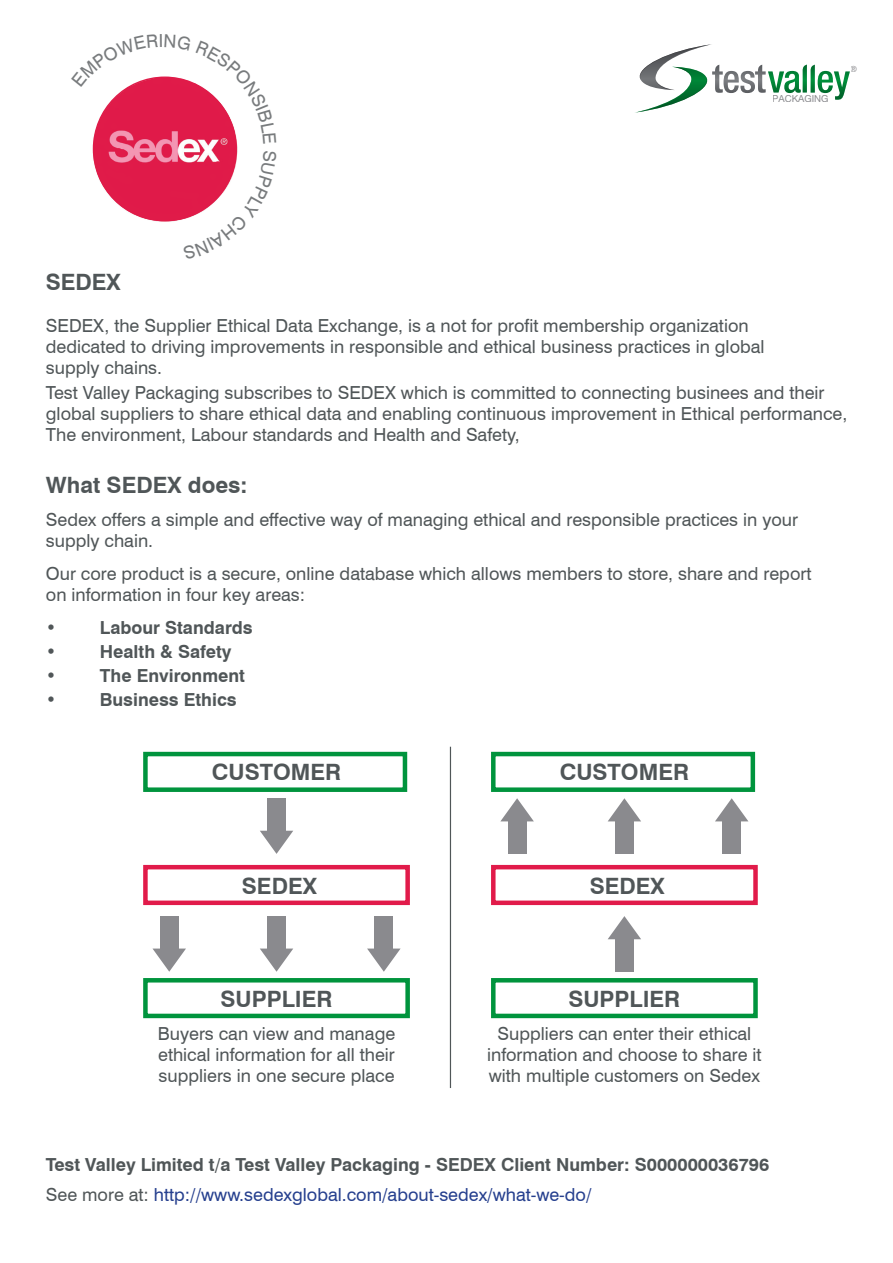
<style>
.page{position:relative;width:893px;height:1263px;background:#fff}
.page>*{position:absolute;margin:0;border:0;box-sizing:border-box;transform-origin:0 0}
.t1{font:700 22.5px "Swiss 721 BT";color:#505658}
.t2{font:18px/21px "Swiss 721 BT";color:#505658}
.t3{font:700 18px "Swiss 721 BT";color:#505658}
.t4{font:18px "Swiss 721 BT";color:#253f8e}
.t5{font:9.6px "Helvetica Neue";color:#8a8a8e}
.t6{font:8.4px "Helvetica Neue";color:#8a8a8e}
.s1{color:#505658}
</style>
<div class="page">
<svg style="left:635px;top:44px;width:215px;height:69px"></svg>
<div style="left:143px;top:865px;width:267px;height:40px;background:#fff;border:4px solid #e11b4a"></div>
<div style="left:491px;top:865px;width:267px;height:40px;background:#fff;border:4px solid #e11b4a"></div>
<div style="left:143px;top:752px;width:264px;height:40px;background:#fff;border:4px solid #00943d"></div>
<div style="left:491px;top:752px;width:264px;height:40px;background:#fff;border:4px solid #00943d"></div>
<div style="left:143px;top:978px;width:267px;height:40px;background:#fff;border:4px solid #00943d"></div>
<div style="left:491px;top:978px;width:267px;height:40px;background:#fff;border:4px solid #00943d"></div>
<svg style="left:260px;top:831px;width:33px;height:23px"></svg>
<div style="left:267px;top:798px;width:19px;height:37px;background:#8a8a8e"></div>
<svg style="left:260px;top:948px;width:33px;height:24px"></svg>
<div style="left:267px;top:916px;width:19px;height:36px;background:#8a8a8e"></div>
<svg style="left:152px;top:948px;width:34px;height:24px"></svg>
<div style="left:160px;top:916px;width:19px;height:36px;background:#8a8a8e"></div>
<svg style="left:367px;top:948px;width:34px;height:24px"></svg>
<div style="left:374px;top:916px;width:19px;height:36px;background:#8a8a8e"></div>
<svg style="left:608px;top:916px;width:33px;height:23px"></svg>
<div style="left:615px;top:935px;width:19px;height:37px;background:#8a8a8e"></div>
<svg style="left:608px;top:798px;width:33px;height:23px"></svg>
<div style="left:615px;top:817px;width:19px;height:37px;background:#8a8a8e"></div>
<svg style="left:715px;top:798px;width:33px;height:23px"></svg>
<div style="left:722px;top:817px;width:19px;height:37px;background:#8a8a8e"></div>
<svg style="left:501px;top:798px;width:33px;height:23px"></svg>
<div style="left:508px;top:817px;width:19px;height:37px;background:#8a8a8e"></div>
<hr style="left:450px;top:747px;width:1px;height:341px;background:#505658">
<svg style="left:92px;top:76px;width:146px;height:146px"></svg>
<p class="t5" style="left:773px;top:92px;width:57px">PACKAGING</p>
<p class="t6" style="left:851px;top:64px;width:8px">®</p>
<p class="t1" style="left:46px;top:268px;width:76px">SEDEX</p>
<p class="t2" style="left:46px;top:315px;width:704px">SEDEX, the Supplier Ethical Data Exchange, is a not for profit membership organization</p>
<p class="t2" style="left:46px;top:336px;width:720px">dedicated to driving improvements in responsible and ethical business practices in global supply chains.</p>
<p class="t2" style="left:46px;top:382px;width:803px">Test Valley Packaging subscribes to SEDEX which is committed to connecting businees and their global suppliers to share ethical data and enabling continuous improvement in Ethical performance,<br>The environment, Labour standards and Health and Safety,</p>
<p class="t1" style="left:46px;top:471px;width:203px">What SEDEX does:</p>
<p class="t2" style="left:46px;top:509px;width:754px">Sedex offers a simple and effective way of managing ethical and responsible practices in your supply chain.</p>
<p class="t2" style="left:46px;top:563px;width:767px">Our core product is a secure, online database which allows members to store, share and report on information in four key areas:</p>
<p class="t3" style="left:46px;top:617px;width:12px">•</p>
<p class="t3" style="left:100px;top:617px;width:154px">Labour Standards</p>
<p class="t3" style="left:46px;top:641px;width:12px">•</p>
<p class="t3" style="left:100px;top:641px;width:133px">Health &amp; Safety</p>
<p class="t3" style="left:46px;top:665px;width:12px">•</p>
<p class="t3" style="left:100px;top:665px;width:146px">The Environment</p>
<p class="t3" style="left:46px;top:689px;width:12px">•</p>
<p class="t3" style="left:100px;top:689px;width:138px">Business Ethics</p>
<p class="t1" style="left:212px;top:759px;width:131px">CUSTOMER</p>
<p class="t1" style="left:560px;top:759px;width:131px">CUSTOMER</p>
<p class="t1" style="left:242px;top:872px;width:76px">SEDEX</p>
<p class="t1" style="left:590px;top:872px;width:76px">SEDEX</p>
<p class="t1" style="left:221px;top:985px;width:113px">SUPPLIER</p>
<p class="t1" style="left:568px;top:985px;width:113px">SUPPLIER</p>
<p class="t2" style="left:158px;top:1023px;width:239px;text-align:justify">Buyers can view and manage ethical information for all their suppliers in one secure place</p>
<p class="t2" style="left:487px;top:1023px;width:276px;text-align:center">Suppliers can enter their ethical information and choose to share it with multiple customers on Sedex</p>
<p class="t3" style="left:46px;top:1153px;width:725px">Test Valley Limited t/a Test Valley Packaging - SEDEX Client Number: S000000036796</p>
<p class="t4" style="left:46px;top:1184px;width:547px"><span class="s1">See more at:</span> http://www.sedexglobal.com/about-sedex/what-we-do/</p>
</div>
